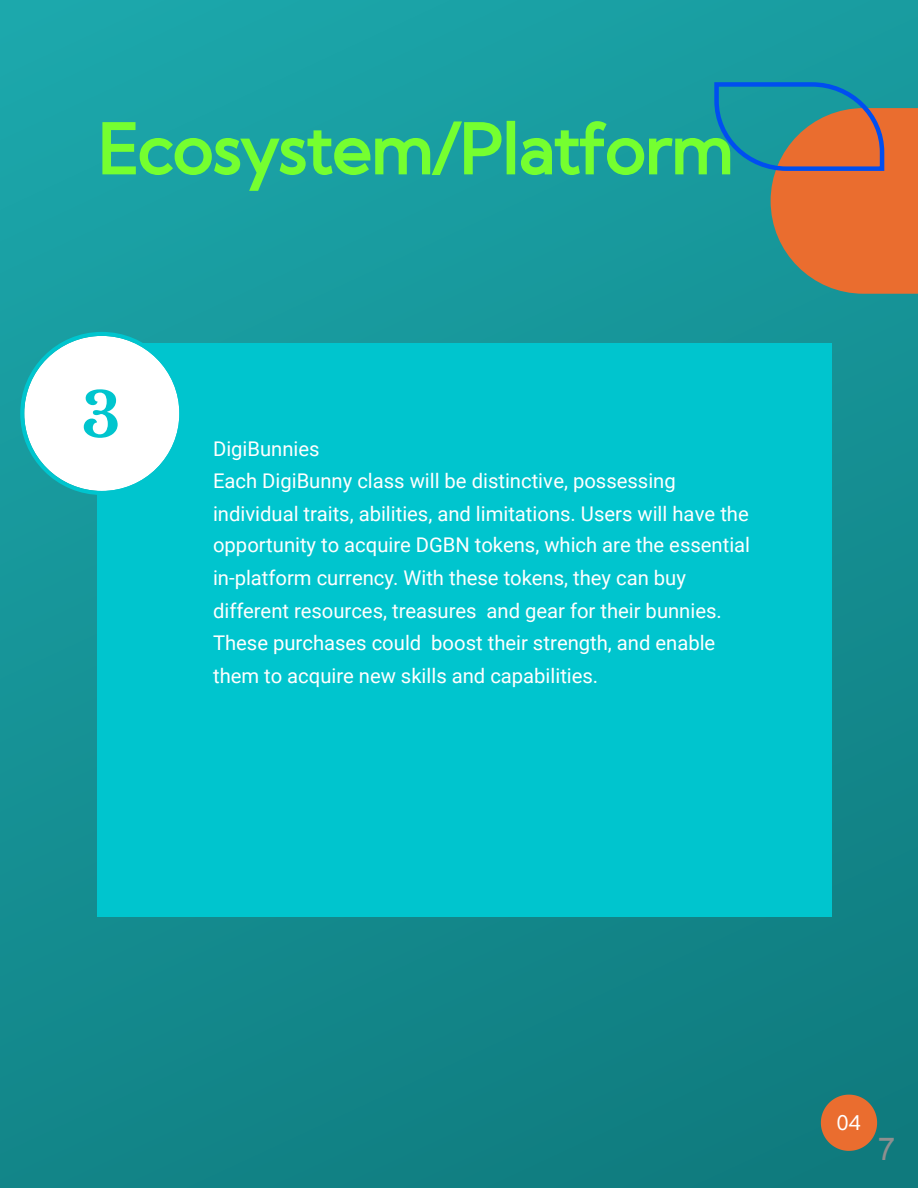
<style>
.page{position:relative;width:918px;height:1188px;background:#fff}
.page>*{position:absolute;margin:0;border:0;box-sizing:border-box;transform-origin:0 0}
.t1{font:700 61.35px "Libre Baskerville";color:#00c5ce}
.t2{font:31.5px "Arial";color:#8f8f8f}
.t3{font:20.25px/32.4px "Roboto";color:#fff}
.t4{font:20.25px "Kumbh Sans";color:#fff}
</style>
<div class="page">
<div style="left:0;top:0;width:918px;height:1188px;background:linear-gradient(to bottom,#1ba3a7,#107e82)"></div>
<svg style="left:714px;top:82px;width:204px;height:212px;background:#887d64"></svg>
<svg style="left:102px;top:121px;width:628px;height:70px;background:#33ba81"></svg>
<svg style="left:821px;top:1095px;width:56px;height:56px;background:#bc6f3f"></svg>
<div style="left:97px;top:343px;width:735px;height:574px;background:#00c5ce"></div>
<svg style="left:20px;top:332px;width:163px;height:163px"></svg>
<h1 class="t1" style="left:81px;top:378px;width:41px">3</h1>
<p class="t3" style="left:213px;top:432px;width:539px">DigiBunnies<br>Each DigiBunny class will be distinctive, possessing individual traits, abilities, and limitations. Users will have the opportunity to acquire DGBN tokens, which are the essential in-platform currency. With these tokens, they can buy different resources, treasures and gear for their bunnies.<br>These purchases could boost their strength, and enable them to acquire new skills and capabilities.</p>
<p class="t4" style="left:837px;top:1110px;width:26px">04</p>
<h2 class="t2" style="left:878px;top:1131px;width:19px">7</h2>
</div>
